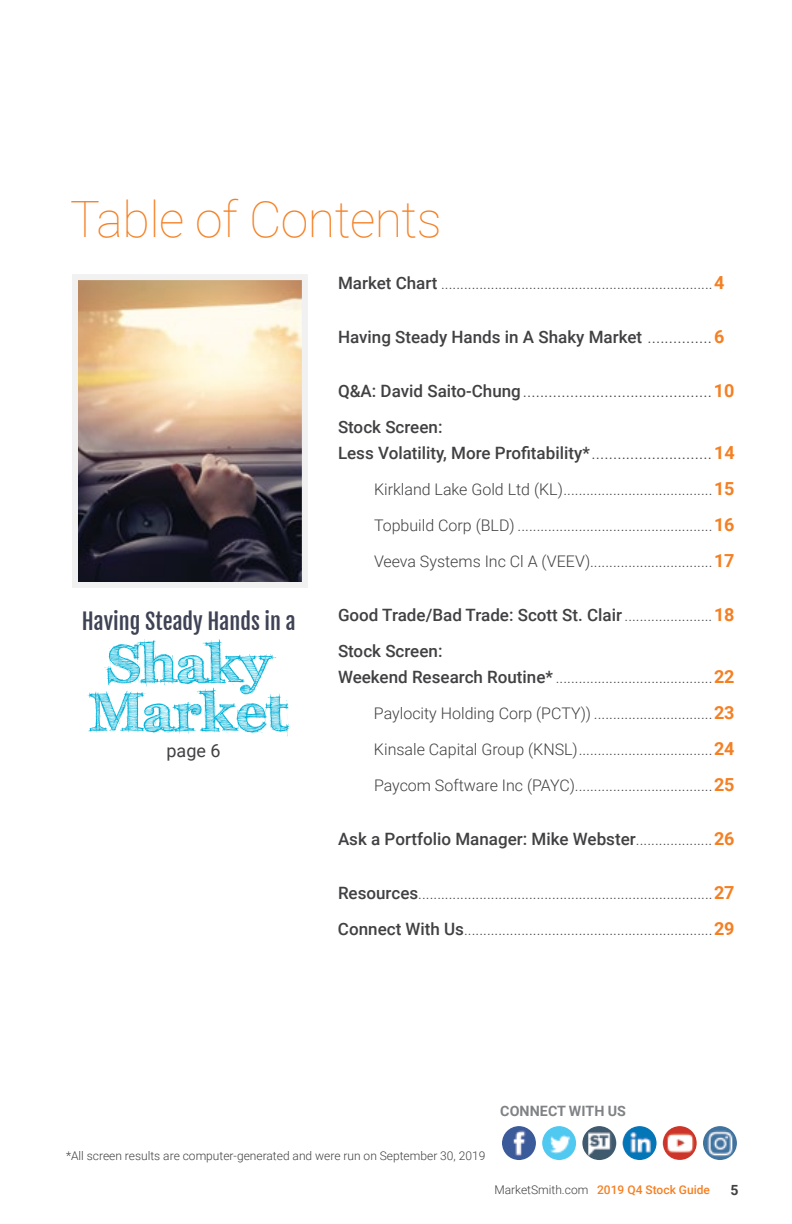
<style>
.page{position:relative;width:792px;height:1224px;background:#fff}
.page>*{position:absolute;margin:0;border:0;box-sizing:border-box;transform-origin:0 0}
.t1{font:700 53.8px/48.4px "FFF Tusj";letter-spacing:.02em;color:#00b1d7;text-align:center}
.t2{font:100 50px "Roboto";letter-spacing:-.01em;color:#f58023}
.t3{font:22px "Fjalla One";color:#3e4254}
.t4{font:300 18px "Roboto";color:#414042}
.t5{font:18px "Roboto";color:#414042}
.t6{font:500 17px/26px "Roboto";color:#414042}
.t7{font:300 16px "Roboto";color:#414042}
.t8{font:700 14.2px "Roboto";letter-spacing:.005em;color:#808285}
.t9{font:700 14px "Roboto";color:#414042}
.t10{font:300 12px "Roboto";color:#414042}
.t11{font:500 12px "Roboto";color:#f58023}
.s1{font-weight:500;font-size:17px}
.s2{font-weight:700;font-size:18px;color:#f58023}
.s3{font-weight:300;font-size:18px}
.s4{font-weight:700;color:#f58023}
.s5{font-weight:300;font-size:16px}
.s6{font-weight:300;color:#414042}
</style>
<div class="page">
<img style="left:79px;top:281px;width:222px;height:300px">
<div style="left:72px;top:274px;width:236px;height:314px;border:6px solid #f1f1f2"></div>
<img style="left:503px;top:1128px;width:31px;height:31px">
<div style="left:500px;top:1125px;width:37px;height:37px;border:2px solid #fff;border-radius:50%"></div>
<img style="left:544px;top:1128px;width:31px;height:31px">
<div style="left:541px;top:1125px;width:37px;height:37px;border:2px solid #fff;border-radius:50%"></div>
<img style="left:624px;top:1128px;width:31px;height:31px">
<div style="left:621px;top:1125px;width:37px;height:37px;border:2px solid #fff;border-radius:50%"></div>
<img style="left:664px;top:1128px;width:31px;height:31px">
<div style="left:661px;top:1125px;width:37px;height:37px;border:2px solid #fff;border-radius:50%"></div>
<img style="left:704px;top:1128px;width:31px;height:31px">
<div style="left:701px;top:1125px;width:37px;height:37px;border:2px solid #fff;border-radius:50%"></div>
<img style="left:584px;top:1128px;width:31px;height:31px">
<div style="left:581px;top:1125px;width:37px;height:37px;border:2px solid #fff;border-radius:50%"></div>
<h2 class="t2" style="left:70px;top:184px;width:373px">Table of Contents</h2>
<p class="t7" style="left:338px;top:272px;width:388px"><span class="s1">Market Chart</span> .......................................................................<span class="s2">4</span></p>
<h3 class="t3" style="left:82px;top:608px;width:215px">Having Steady Hands in a</h3>
<h1 class="t1" style="left:89px;top:640px;width:201px">Shaky<br>Market</h1>
<p class="t5" style="left:167px;top:738px;width:56px">page 6</p>
<p class="t6" style="left:338px;top:323px;width:388px">Having Steady Hands in A Shaky Market <span class="s3">...............</span><span class="s2">6</span></p>
<p class="t4" style="left:338px;top:378px;width:398px"><span class="s1">Q&amp;A: David Saito-Chung</span>............................................<span class="s4">10</span></p>
<p class="t6" style="left:338px;top:413px;width:398px">Stock Screen:<br>Less Volatility, More Profitability*<span class="s3">............................</span><span class="s2">14</span></p>
<p class="t7" style="left:374px;top:478px;width:362px">Kirkland Lake Gold Ltd (KL).......................................<span class="s2">15</span></p>
<p class="t7" style="left:374px;top:514px;width:362px">Topbuild Corp (BLD) ...................................................<span class="s2">16</span></p>
<p class="t7" style="left:374px;top:550px;width:362px">Veeva Systems Inc Cl A (VEEV)................................<span class="s2">17</span></p>
<p class="t6" style="left:338px;top:596px;width:398px;line-height:36px">Good Trade/Bad Trade: Scott St. Clair<span class="s5">.......................</span><span class="s2">18<br></span>Stock Screen:</p>
<p class="t7" style="left:338px;top:666px;width:398px"><span class="s1">Weekend Research Routine*</span> .........................................<span class="s2">22</span></p>
<p class="t7" style="left:374px;top:702px;width:362px">Paylocity Holding Corp (PCTY)) ...............................<span class="s2">23</span></p>
<p class="t7" style="left:374px;top:738px;width:362px">Kinsale Capital Group (KNSL)...................................<span class="s2">24</span></p>
<p class="t7" style="left:374px;top:774px;width:362px">Paycom Software Inc (PAYC)....................................<span class="s2">25</span></p>
<p class="t6" style="left:338px;top:825px;width:398px">Ask a Portfolio Manager: Mike Webster<span class="s5">....................</span><span class="s2">26</span></p>
<p class="t7" style="left:338px;top:882px;width:398px"><span class="s1">Resources</span>.............................................................................<span class="s2">27</span></p>
<p class="t7" style="left:338px;top:918px;width:398px"><span class="s1">Connect With Us</span>.................................................................<span class="s2">29</span></p>
<p class="t8" style="left:500px;top:1101px;width:127px">CONNECT WITH US</p>
<p class="t10" style="left:66px;top:1147px;width:421px">*All screen results are computer-generated and were run on September 30, 2019</p>
<p class="t11" style="left:494px;top:1181px;width:217px"><span class="s6">MarketSmith.com</span> 2019 Q4 Stock Guide</p>
<p class="t9" style="left:730px;top:1180px;width:10px">5</p>
</div>
